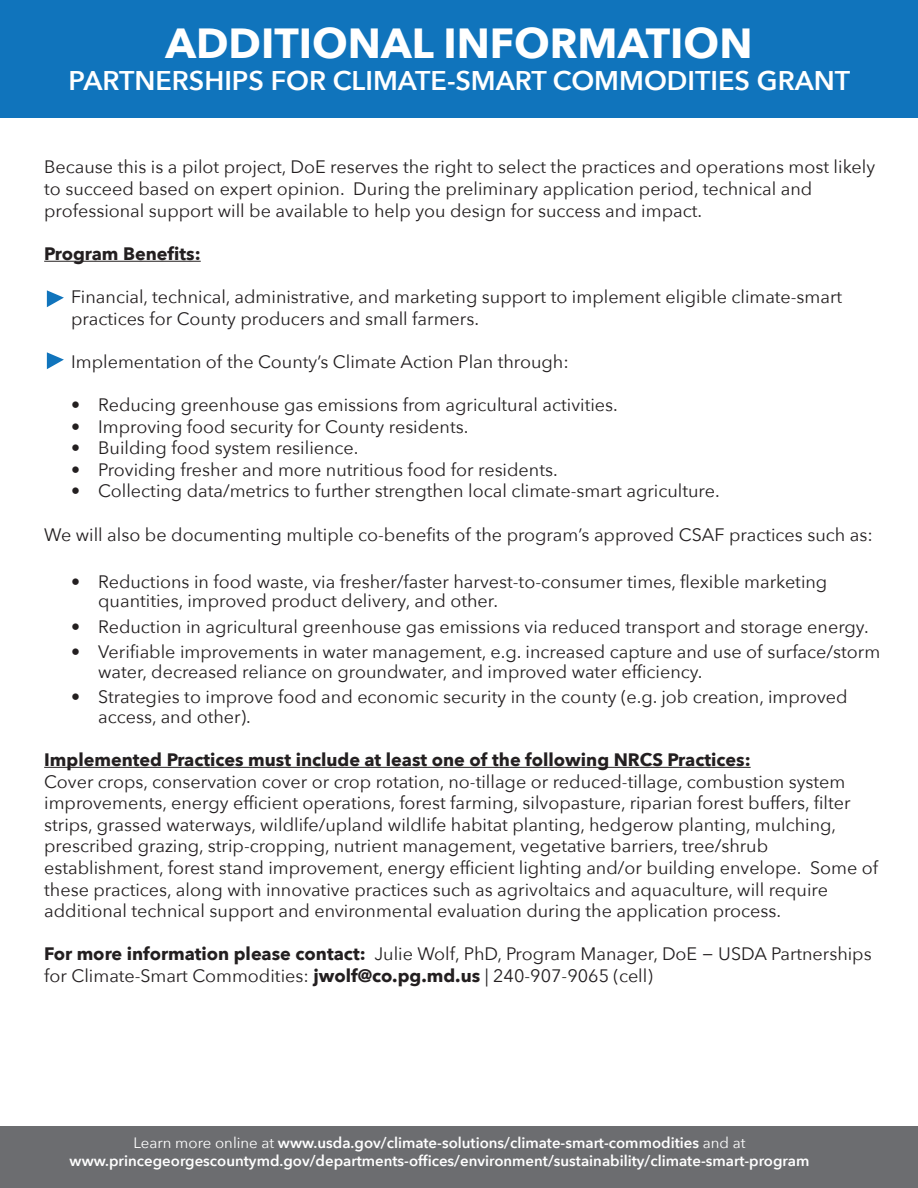
<style>
.page{position:relative;width:918px;height:1188px;background:#fff}
.page>*{position:absolute;margin:0;border:0;box-sizing:border-box;transform-origin:0 0}
.t1{font:700 42px "Avenir Next";color:#fff}
.t2{font:600 27px "Avenir Next";color:#fff}
.t3{font:18px/21.6px "Avenir Next";color:#231f20}
.t4{font:700 18px "Avenir Next";color:#231f20}
.t5{font:600 15px/18px "Avenir Next";color:#fff;text-align:center}
.s1{font-weight:700}
.s2{font-weight:400}
</style>
<div class="page">
<div style="left:0;top:0;width:918px;height:118px;background:#1074bc"></div>
<hr style="left:44px;top:261px;width:157px;height:1px;background:#231f20">
<hr style="left:44px;top:767px;width:707px;height:1px;background:#231f20">
<svg style="left:47px;top:290px;width:17px;height:17px"></svg>
<svg style="left:47px;top:352px;width:17px;height:17px"></svg>
<div style="left:0;top:1127px;width:918px;height:61px;background:#6c6d70"></div>
<h1 class="t1" style="left:165px;top:7px;width:589px">ADDITIONAL INFORMATION</h1>
<h2 class="t2" style="left:69px;top:57px;width:783px">PARTNERSHIPS FOR CLIMATE-SMART COMMODITIES GRANT</h2>
<p class="t3" style="left:44px;top:156px;width:832px">Because this is a pilot project, DoE reserves the right to select the practices and operations most likely to succeed based on expert opinion. During the preliminary application period, technical and professional support will be available to help you design for success and impact.</p>
<p class="t4" style="left:44px;top:238px;width:158px">Program Benefits:</p>
<p class="t3" style="left:71px;top:285px;width:772px">Financial, technical, administrative, and marketing support to implement eligible climate-smart practices for County producers and small farmers.</p>
<p class="t3" style="left:71px;top:350px;width:499px">Implementation of the County’s Climate Action Plan through:</p>
<p class="t3" style="left:71px;top:393px;width:548px">• Reducing greenhouse gas emissions from agricultural activities.</p>
<p class="t3" style="left:71px;top:415px;width:399px">• Improving food security for County residents.</p>
<p class="t3" style="left:71px;top:436px;width:289px">• Building food system resilience.</p>
<p class="t3" style="left:71px;top:458px;width:488px">• Providing fresher and more nutritious food for residents.</p>
<p class="t3" style="left:71px;top:480px;width:650px">• Collecting data/metrics to further strengthen local climate-smart agriculture.</p>
<p class="t3" style="left:44px;top:523px;width:830px">We will also be documenting multiple co-benefits of the program’s approved CSAF practices such as:</p>
<p class="t3" style="left:98px;top:571px;width:731px;line-height:19.5px;text-indent:-27px">• Reductions in food waste, via fresher/faster harvest-to-consumer times, flexible marketing quantities, improved product delivery, and other.</p>
<p class="t3" style="left:71px;top:615px;width:799px">• Reduction in agricultural greenhouse gas emissions via reduced transport and storage energy.</p>
<p class="t3" style="left:98px;top:642px;width:784px;line-height:19.5px;text-indent:-27px">• Verifiable improvements in water management, e.g. increased capture and use of surface/storm water, decreased reliance on groundwater, and improved water efficiency.</p>
<p class="t3" style="left:98px;top:687px;width:751px;line-height:19.5px;text-indent:-27px">• Strategies to improve food and economic security in the county (e.g. job creation, improved access, and other).</p>
<p class="t4" style="left:44px;top:744px;width:708px">Implemented Practices must include at least one of the following NRCS Practices:</p>
<p class="t3" style="left:44px;top:770px;width:835px">Cover crops, conservation cover or crop rotation, no-tillage or reduced-tillage, combustion system improvements, energy efficient operations, forest farming, silvopasture, riparian forest buffers, filter strips, grassed waterways, wildlife/upland wildlife habitat planting, hedgerow planting, mulching, prescribed grazing, strip-cropping, nutrient management, vegetative barriers, tree/shrub establishment, forest stand improvement, energy efficient lighting and/or building envelope. Some of these practices, along with innovative practices such as agrivoltaics and aquaculture, will require additional technical support and environmental evaluation during the application process.</p>
<p class="t3" style="left:44px;top:943px;width:829px"><span class="s1">For more information please contact:</span> Julie Wolf, PhD, Program Manager, DoE − USDA Partnerships for Climate-Smart Commodities: <span class="s1">jwolf@co.pg.md.us</span> | 240-907-9065 (cell)</p>
<p class="t5" style="left:70px;top:1134px;width:741px"><span class="s2">Learn more online at</span> www.usda.gov/climate-solutions/climate-smart-commodities <span class="s2">and at </span>www.princegeorgescountymd.gov/departments-offices/environment/sustainability/climate-smart-program</p>
</div>
